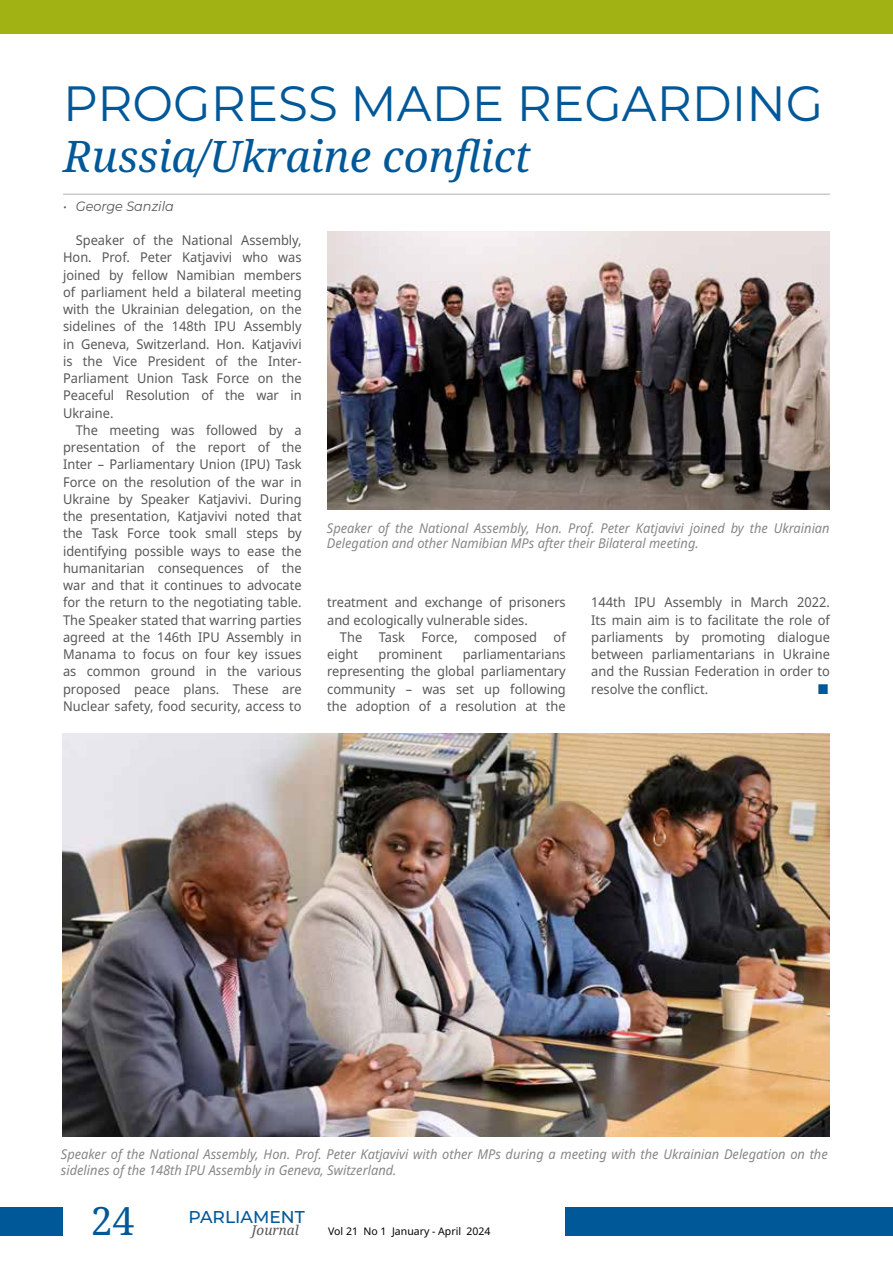
<style>
.page{position:relative;width:893px;height:1263px;background:#fff}
.page>*{position:absolute;margin:0;border:0;box-sizing:border-box;transform-origin:0 0}
.t1{font:49.5px "Montserrat";color:#005898}
.t2{font:italic 43.5px "Noto Serif";color:#005898}
.t3{font:39px "Noto Serif";color:#005898}
.t4{font:500 17.1px "Montserrat";color:#005898}
.t5{font:13.5px/17.2px "Noto Sans";color:#575756;text-align:justify;scale:.95 1}
.t6{font:italic 13.5px/15.6px "Noto Sans";color:#878787;scale:.95 1}
.t7{font:italic 13.5px "Montserrat";color:#575756;scale:.95 1}
.t8{font:italic 13.5px "Noto Serif";color:#575756}
.t9{font:10.5px "Noto Sans";color:#000}
</style>
<div class="page">
<div style="left:0;top:1206px;width:62px;height:29px;background:#005898"></div>
<div style="left:566px;top:1206px;width:327px;height:29px;background:#005898"></div>
<div style="left:0;top:0;width:893px;height:34px;background:#a1b314"></div>
<hr style="left:63px;top:194px;width:767px;height:1px;background:#b3b2b2">
<img style="left:63px;top:733px;width:766px;height:403px">
<img style="left:327px;top:231px;width:503px;height:279px">
<h1 class="t1" style="left:63px;top:70px;width:762px">PROGRESS MADE REGARDING</h1>
<h2 class="t2" style="left:63px;top:127px;width:469px">Russia/Ukraine conflict</h2>
<p class="t7" style="left:63px;top:197px;width:118px">• George Sanzila</p>
<p class="t5" style="left:63px;top:232px;width:253px;text-indent:13px">Speaker of the National Assembly, Hon. Prof. Peter Katjavivi who was joined by fellow Namibian members of parliament held a bilateral meeting with the Ukrainian delegation, on the sidelines of the 148th IPU Assembly in Geneva, Switzerland. Hon. Katjavivi is the Vice President of the Inter-Parliament Union Task Force on the Peaceful Resolution of the war in Ukraine.</p>
<p class="t5" style="left:63px;top:422px;width:253px;text-indent:13px">The meeting was followed by a presentation of the report of the Inter – Parliamentary Union (IPU) Task Force on the resolution of the war in Ukraine by Speaker Katjavivi. During the presentation, Katjavivi noted that the Task Force took small steps by identifying possible ways to ease the humanitarian consequences of the war and that it continues to advocate for the return to the negotiating table.<br>The Speaker stated that warring parties agreed at the 146th IPU Assembly in Manama to focus on four key issues as common ground in the various proposed peace plans. These are Nuclear safety, food security, access to</p>
<p class="t6" style="left:327px;top:520px;width:531px">Speaker of the National Assembly, Hon. Prof. Peter Katjavivi joined by the Ukrainian<br>Delegation and other Namibian MPs after their Bilateral meeting.</p>
<p class="t5" style="left:327px;top:594px;width:253px">treatment and exchange of prisoners and ecologically vulnerable sides.</p>
<p class="t5" style="left:327px;top:629px;width:253px;text-indent:13px">The Task Force, composed of eight</p>
<p class="t5" style="left:591px;top:594px;width:253px">144th IPU Assembly in March 2022.<br>Its main aim is to facilitate the role of parliaments by promoting dialogue between parliamentarians in Ukraine and the Russian Federation in order to resolve the conflict.</p>
<p class="t5" style="left:327px;top:646px;width:253px;text-indent:136px">parliamentarians representing the global parliamentary community – was set up following the adoption of a resolution at the</p>
<p class="t5" style="left:379px;top:646px;width:69px">prominent</p>
<p class="t6" style="left:61px;top:1147px;width:809px">Speaker of the National Assembly, Hon. Prof. Peter Katjavivi with other MPs during a meeting with the Ukrainian Delegation on the sidelines of the 148th IPU Assembly in Geneva, Switzerland.</p>
<h3 class="t3" style="left:91px;top:1194px;width:45px">24</h3>
<p class="t4" style="left:189px;top:1205px;width:118px">PARLIAMENT</p>
<p class="t8" style="left:252px;top:1221px;width:49px">Journal</p>
<p class="t9" style="left:328px;top:1225px;width:164px">Vol 21 No 1 January - April 2024</p>
</div>
